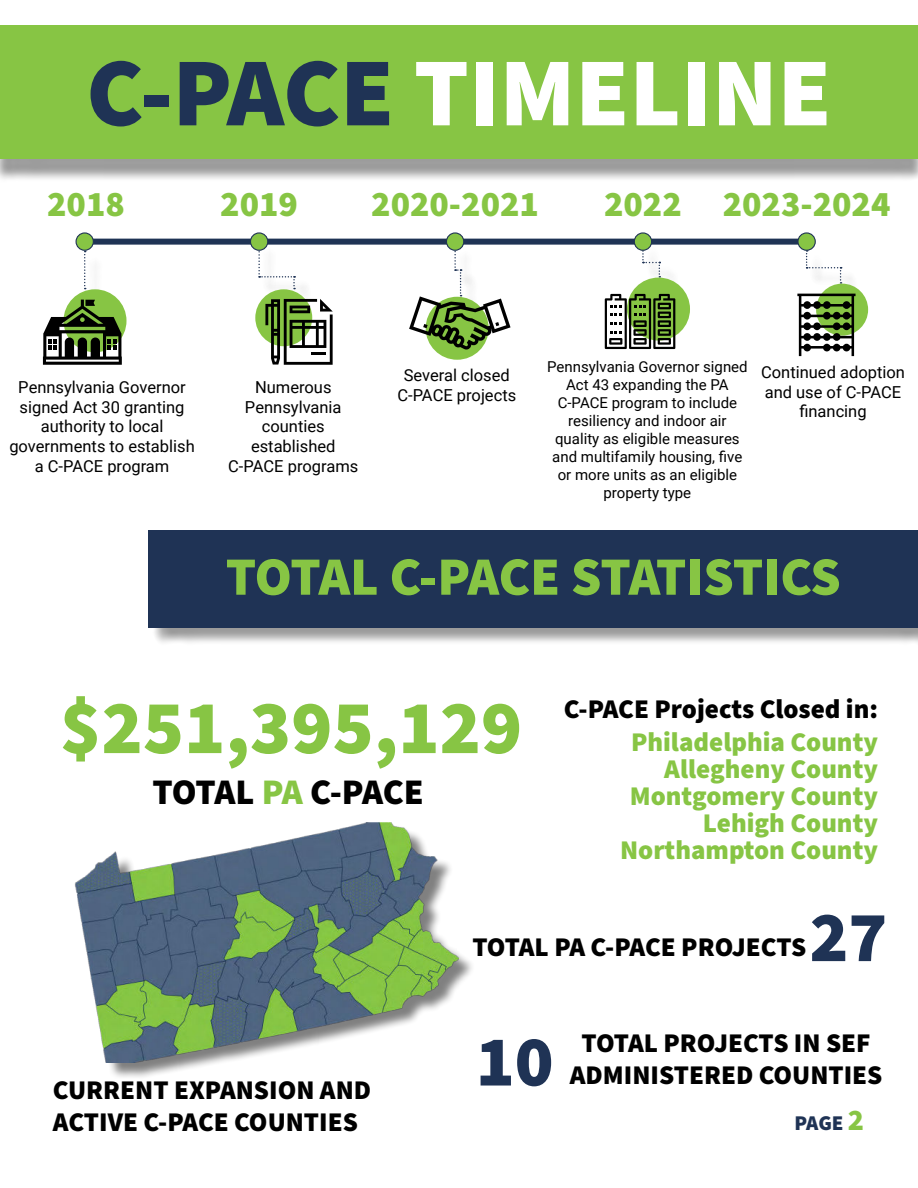
<style>
.page{position:relative;width:918px;height:1188px;background:#fff}
.page>*{position:absolute;margin:0;border:0;box-sizing:border-box;transform-origin:0 0}
.t1{font:900 97.5px "Source Sans Pro";color:#fff}
.t2{font:900 76.5px "Source Sans Pro";color:#87c544}
.t3{font:900 72px "Source Sans Pro";color:#1f3355}
.t4{font:900 54px "Source Sans Pro";letter-spacing:-.02em;color:#87c544}
.t5{font:900 36px "Source Sans Pro";color:#87c544}
.t6{font:900 36px "Source Sans Pro";letter-spacing:-.03em;color:#000}
.t7{font:900 27px/32.4px "Source Sans Pro";color:#000}
.t8{font:900 27px/27px "Source Sans Pro";color:#87c544;text-align:right}
.t9{font:900 21px "Source Sans Pro";color:#1f3355}
.t10{font:16.5px/19.8px "Roboto";color:#000;text-align:center}
.t11{font:15px/18px "Roboto";color:#000;text-align:center}
.s1{color:#1f3355}
.s2{color:#87c544}
.s3{font-size:30px;color:#87c544}
</style>
<div class="page">
<div style="left:842px;top:270px;width:17px;height:31px;background:#000;opacity:.75"></div>
<div style="left:809px;top:270px;width:50px;height:17px;background:#fbfbfb"></div>
<svg style="left:806px;top:251px;width:36px;height:33px"></svg>
<div style="left:85px;top:239px;width:722px;height:6px;background:#1f3355"></div>
<div style="left:76px;top:233px;width:17px;height:17px;background:#87c544;border-radius:50%"></div>
<div style="left:76px;top:232px;width:18px;height:19px;border:1px solid #1f3355;border-radius:50%"></div>
<div style="left:798px;top:233px;width:17px;height:17px;background:#87c544;border-radius:50%"></div>
<div style="left:797px;top:232px;width:19px;height:19px;border:1px solid #1f3355;border-radius:50%"></div>
<div style="left:0;top:32px;width:918px;height:151px;background:#000;opacity:.39"></div>
<div style="left:0;top:25px;width:918px;height:134px;background:#87c544"></div>
<div style="left:87px;top:254px;width:16px;height:53px;background:#fbfbfb"></div>
<svg style="left:84px;top:251px;width:2px;height:38px"></svg>
<div style="left:645px;top:245px;width:17px;height:36px;background:#000;opacity:.75"></div>
<div style="left:661px;top:265px;width:17px;height:30px;background:#000;opacity:.75"></div>
<div style="left:645px;top:265px;width:33px;height:16px;background:#000;opacity:.75"></div>
<svg style="left:642px;top:244px;width:18px;height:34px"></svg>
<div style="left:296px;top:280px;width:17px;height:27px;background:#000;opacity:.75"></div>
<div style="left:262px;top:279px;width:50px;height:17px;background:#fafafa"></div>
<svg style="left:258px;top:244px;width:37px;height:45px"></svg>
<div style="left:251px;top:233px;width:17px;height:17px;background:#87c544;border-radius:50%"></div>
<div style="left:250px;top:232px;width:18px;height:19px;border:1px solid #1f3355;border-radius:50%"></div>
<div style="left:446px;top:233px;width:18px;height:17px;background:#87c544;border-radius:50%"></div>
<div style="left:446px;top:232px;width:18px;height:19px;border:1px solid #1f3355;border-radius:50%"></div>
<div style="left:634px;top:233px;width:18px;height:17px;background:#87c544;border-radius:50%"></div>
<div style="left:634px;top:232px;width:18px;height:19px;border:1px solid #1f3355;border-radius:50%"></div>
<svg style="left:64px;top:289px;width:63px;height:63px"></svg>
<svg style="left:43px;top:300px;width:79px;height:65px"></svg>
<div style="left:426px;top:297px;width:63px;height:63px;background:#87c544;border-radius:50%"></div>
<svg style="left:409px;top:245px;width:102px;height:105px"></svg>
<div style="left:255px;top:289px;width:57px;height:57px;background:#87c544;border-radius:50%"></div>
<svg style="left:265px;top:299px;width:68px;height:66px"></svg>
<div style="left:627px;top:278px;width:63px;height:63px;background:#87c544;border-radius:50%"></div>
<svg style="left:605px;top:294px;width:70px;height:55px"></svg>
<div style="left:151px;top:532px;width:767px;height:114px;background:#000;opacity:.4"></div>
<div style="left:149px;top:530px;width:769px;height:97px;background:#1f3355"></div>
<div style="left:78px;top:825px;width:398px;height:256px;background:#000;opacity:.5"></div>
<img style="left:74px;top:822px;width:385px;height:240px">
<div style="left:816px;top:284px;width:52px;height:52px;background:#87c544;border-radius:50%"></div>
<svg style="left:797px;top:294px;width:59px;height:62px"></svg>
<h1 class="t1" style="left:86px;top:53px;width:747px"><span class="s1">C-PACE</span> TIMELINE</h1>
<h3 class="t5" style="left:371px;top:189px;width:169px">2020-2021</h3>
<h3 class="t5" style="left:723px;top:189px;width:169px">2023-2024</h3>
<h3 class="t5" style="left:47px;top:189px;width:79px">2018</h3>
<h3 class="t5" style="left:220px;top:189px;width:79px">2019</h3>
<h3 class="t5" style="left:604px;top:189px;width:79px">2022</h3>
<p class="t10" style="left:9px;top:376px;width:187px">Pennsylvania Governor signed Act 30 granting authority to local governments to establish a C-PACE program</p>
<p class="t10" style="left:228px;top:378px;width:132px">Numerous<br>Pennsylvania counties established<br>C-PACE programs</p>
<p class="t11" style="left:547px;top:357px;width:202px">Pennsylvania Governor signed<br>Act 43 expanding the PA<br>C-PACE program to include resiliency and indoor air quality as eligible measures and multifamily housing, five or more units as an eligible property type</p>
<p class="t10" style="left:397px;top:365px;width:120px">Several closed<br>C-PACE projects</p>
<p class="t10" style="left:761px;top:363px;width:145px">Continued adoption and use of C-PACE financing</p>
<h3 class="t4" style="left:226px;top:555px;width:617px">TOTAL C-PACE STATISTICS</h3>
<h2 class="t2" style="left:60px;top:696px;width:464px">$251,395,129</h2>
<h3 class="t7" style="left:564px;top:695px;width:316px">C-PACE Projects Closed in:</h3>
<h3 class="t8" style="left:620px;top:730px;width:260px">Philadelphia County<br>Allegheny County<br>Montgomery County<br>Lehigh County<br>Northampton County</h3>
<h3 class="t6" style="left:153px;top:778px;width:273px">TOTAL <span class="s2">PA</span> C-PACE</h3>
<h3 class="t7" style="left:53px;top:1075px;width:320px">CURRENT EXPANSION AND<br>ACTIVE C-PACE COUNTIES</h3>
<h3 class="t3" style="left:810px;top:908px;width:79px">27</h3>
<h3 class="t7" style="left:472px;top:933px;width:335px">TOTAL PA C-PACE PROJECTS</h3>
<h3 class="t3" style="left:476px;top:1032px;width:79px">10</h3>
<h3 class="t7" style="left:570px;top:1028px;width:314px;text-align:center">TOTAL PROJECTS IN SEF<br>ADMINISTERED COUNTIES</h3>
<p class="t9" style="left:795px;top:1115px;width:71px">PAGE <span class="s3">2</span></p>
</div>
